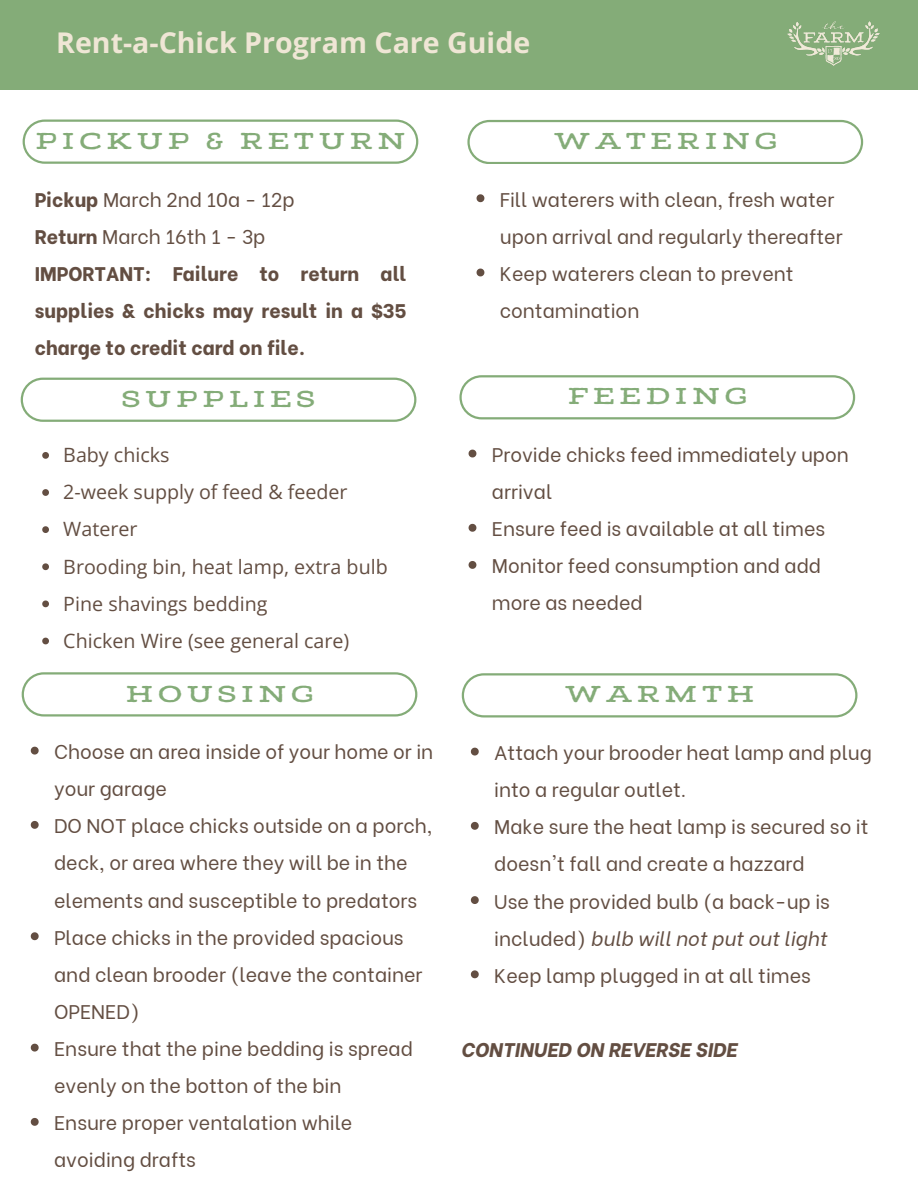
<style>
.page{position:relative;width:918px;height:1188px;background:#fff}
.page>*{position:absolute;margin:0;border:0;box-sizing:border-box;transform-origin:0 0}
.t1{font:700 28.5px "Open Sans";color:#efe6d5}
.t2{font:700 24px "Adorn Slab Serif";letter-spacing:.165em;color:#84ac78}
.t3{font:19.65px/37.2px "Be Vietnam";color:#634e42}
.t4{font:19.65px "Open Sans";color:#634e42}
.t5{font:800 19.65px/37.2px "Be Vietnam";color:#634e42;text-align:justify}
.t6{font:italic 800 19.65px "Be Vietnam";color:#634e42}
.s1{font-weight:800}
.s2{font-style:italic}
</style>
<div class="page">
<div style="left:0;top:0;width:918px;height:90px;background:#84ac78"></div>
<img style="left:788px;top:21px;width:92px;height:44px">
<svg style="left:23px;top:120px;width:395px;height:43px"></svg>
<svg style="left:21px;top:378px;width:395px;height:43px"></svg>
<svg style="left:459px;top:375px;width:396px;height:44px"></svg>
<svg style="left:42px;top:452px;width:7px;height:7px"></svg>
<svg style="left:42px;top:489px;width:7px;height:7px"></svg>
<svg style="left:42px;top:526px;width:7px;height:7px"></svg>
<svg style="left:42px;top:563px;width:7px;height:7px"></svg>
<svg style="left:42px;top:601px;width:7px;height:6px"></svg>
<svg style="left:42px;top:638px;width:7px;height:6px"></svg>
<svg style="left:469px;top:450px;width:7px;height:7px"></svg>
<svg style="left:469px;top:524px;width:7px;height:8px"></svg>
<svg style="left:469px;top:561px;width:7px;height:8px"></svg>
<svg style="left:467px;top:120px;width:396px;height:44px"></svg>
<svg style="left:477px;top:194px;width:7px;height:8px"></svg>
<svg style="left:477px;top:269px;width:7px;height:7px"></svg>
<svg style="left:462px;top:673px;width:395px;height:44px"></svg>
<svg style="left:471px;top:748px;width:8px;height:8px"></svg>
<svg style="left:471px;top:822px;width:8px;height:8px"></svg>
<svg style="left:471px;top:896px;width:8px;height:8px"></svg>
<svg style="left:471px;top:970px;width:8px;height:8px"></svg>
<svg style="left:22px;top:672px;width:395px;height:44px"></svg>
<svg style="left:31px;top:747px;width:8px;height:8px"></svg>
<svg style="left:31px;top:821px;width:8px;height:8px"></svg>
<svg style="left:31px;top:932px;width:8px;height:8px"></svg>
<svg style="left:31px;top:1044px;width:8px;height:8px"></svg>
<svg style="left:31px;top:1118px;width:8px;height:8px"></svg>
<p class="t1" style="left:56px;top:23px;width:476px">Rent-a-Chick Program Care Guide</p>
<h2 class="t2" style="left:35px;top:126px;width:372px">PICKUP &amp; RETURN</h2>
<p class="t2" style="left:553px;top:126px;width:225px">WATERING</p>
<p class="t3" style="left:35px;top:179px;width:262px"><span class="s1">Pickup</span> March 2nd 10a - 12p</p>
<p class="t3" style="left:35px;top:216px;width:232px"><span class="s1">Return</span> March 16th 1 - 3p</p>
<p class="t5" style="left:35px;top:253px;width:373px">IMPORTANT: Failure to return all supplies &amp; chicks may result in a $35 charge to credit card on file.</p>
<p class="t3" style="left:500px;top:179px;width:344px">Fill waterers with clean, fresh water upon arrival and regularly thereafter</p>
<p class="t3" style="left:500px;top:253px;width:295px">Keep waterers clean to prevent contamination</p>
<h2 class="t2" style="left:122px;top:384px;width:195px">SUPPLIES</h2>
<p class="t2" style="left:567px;top:382px;width:181px">FEEDING</p>
<p class="t4" style="left:63px;top:441px;width:108px">Baby chicks</p>
<h2 class="t4" style="left:63px;top:478px;width:286px">2-week supply of feed &amp; feeder</h2>
<h2 class="t4" style="left:63px;top:515px;width:76px">Waterer</h2>
<p class="t4" style="left:63px;top:553px;width:326px">Brooding bin, heat lamp, extra bulb</p>
<p class="t4" style="left:63px;top:590px;width:206px">Pine shavings bedding</p>
<p class="t4" style="left:63px;top:627px;width:288px">Chicken Wire (see general care)</p>
<p class="t2" style="left:126px;top:679px;width:189px">HOUSING</p>
<p class="t3" style="left:54px;top:731px;width:381px">Choose an area inside of your home or in your garage</p>
<p class="t3" style="left:54px;top:806px;width:380px">DO NOT place chicks outside on a porch, deck, or area where they will be in the elements and susceptible to predators</p>
<p class="t3" style="left:54px;top:917px;width:370px">Place chicks in the provided spacious and clean brooder (leave the container<br>OPENED)</p>
<p class="t3" style="left:54px;top:1028px;width:360px">Ensure that the pine bedding is spread evenly on the botton of the bin</p>
<h3 class="t3" style="left:54px;top:1103px;width:300px">Ensure proper ventalation while avoiding drafts</h3>
<p class="t3" style="left:492px;top:434px;width:359px">Provide chicks feed immediately upon arrival</p>
<p class="t3" style="left:492px;top:508px;width:335px">Ensure feed is available at all times</p>
<p class="t3" style="left:492px;top:546px;width:331px">Monitor feed consumption and add more as needed</p>
<h2 class="t2" style="left:564px;top:680px;width:192px">WARMTH</h2>
<h2 class="t3" style="left:494px;top:732px;width:379px">Attach your brooder heat lamp and plug into a regular outlet.</h2>
<p class="t3" style="left:494px;top:807px;width:376px">Make sure the heat lamp is secured so it doesn't fall and create a hazzard</p>
<p class="t3" style="left:494px;top:881px;width:337px">Use the provided bulb (a back-up is included) <span class="s2">bulb will not put out light</span></p>
<p class="t3" style="left:494px;top:955px;width:318px">Keep lamp plugged in at all times</p>
<p class="t6" style="left:461px;top:1034px;width:278px">CONTINUED ON REVERSE SIDE</p>
</div>
